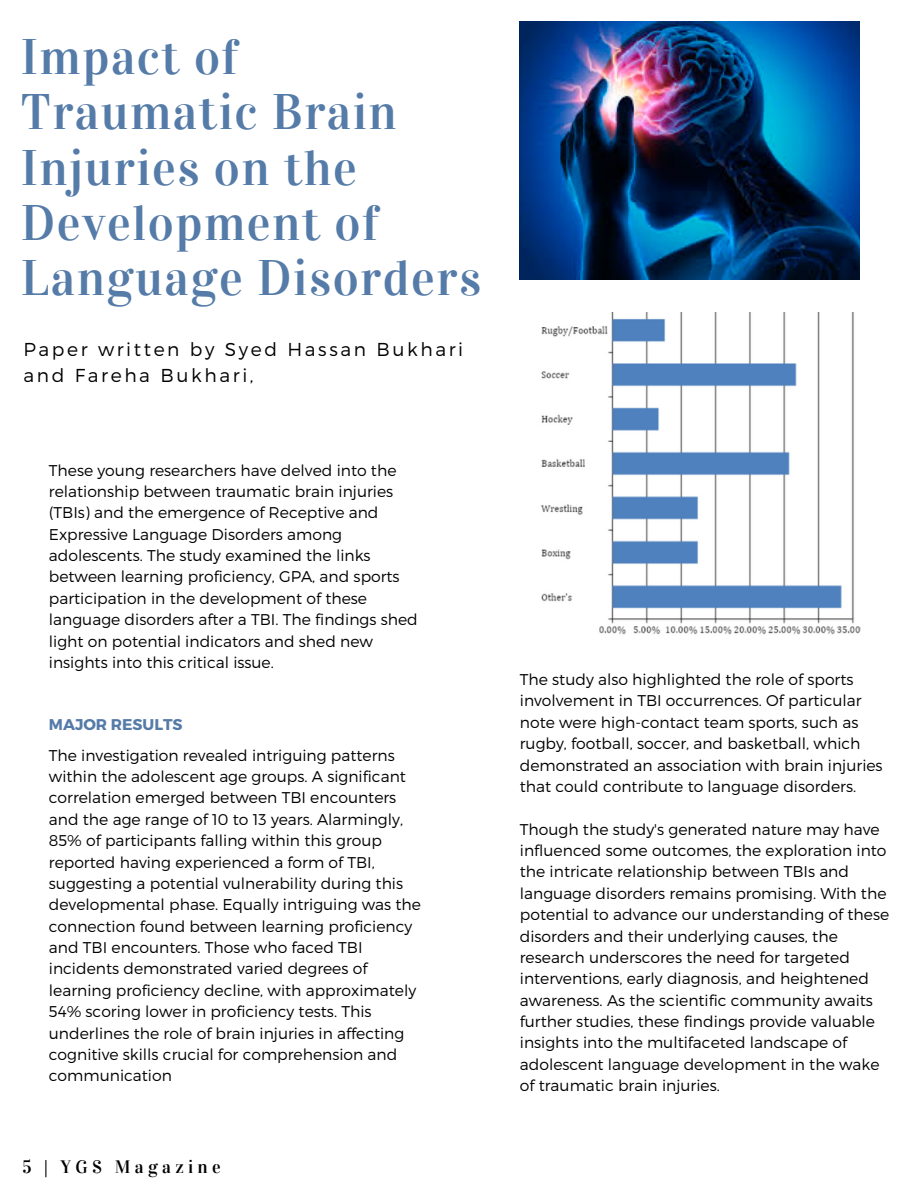
<style>
.page{position:relative;width:918px;height:1188px;background:#fff}
.page>*{position:absolute;margin:0;border:0;box-sizing:border-box;transform-origin:0 0}
.t1{font:49.8px/55.2px "Vidaloka";letter-spacing:.03em;color:#557ba8}
.t2{font:300 18.75px/25.8px "Montserrat";letter-spacing:.14em;color:#000}
.t3{font:18px "Vidaloka";letter-spacing:.24em;color:#000}
.t4{font:300 15.6px/21.3px "Montserrat";color:#000}
.t5{font:700 15.6px "Montserrat";color:#557ba8}
</style>
<div class="page">
<img style="left:541px;top:313px;width:319px;height:322px">
<img style="left:520px;top:21px;width:340px;height:258px">
<p class="t1" style="left:21px;top:30px;width:462px">Impact of<br>Traumatic Brain<br>Injuries on the<br>Development of<br>Language Disorders</p>
<p class="t2" style="left:23px;top:335px;width:441px">Paper written by Syed Hassan Bukhari and Fareha Bukhari,</p>
<p class="t4" style="left:49px;top:459px;width:370px">These young researchers have delved into the relationship between traumatic brain injuries (TBIs) and the emergence of Receptive and Expressive Language Disorders among adolescents. The study examined the links between learning proficiency, GPA, and sports participation in the development of these language disorders after a TBI. The findings shed light on potential indicators and shed new insights into this critical issue.</p>
<p class="t5" style="left:49px;top:714px;width:135px">MAJOR RESULTS</p>
<p class="t4" style="left:49px;top:744px;width:374px">The investigation revealed intriguing patterns within the adolescent age groups. A significant correlation emerged between TBI encounters and the age range of 10 to 13 years. Alarmingly, 85% of participants falling within this group reported having experienced a form of TBI, suggesting a potential vulnerability during this developmental phase. Equally intriguing was the connection found between learning proficiency and TBI encounters. Those who faced TBI incidents demonstrated varied degrees of learning proficiency decline, with approximately 54% scoring lower in proficiency tests. This underlines the role of brain injuries in affecting cognitive skills crucial for comprehension and communication</p>
<p class="t3" style="left:22px;top:1156px;width:200px">5 | YGS Magazine</p>
<p class="t4" style="left:520px;top:668px;width:364px">The study also highlighted the role of sports involvement in TBI occurrences. Of particular note were high-contact team sports, such as rugby, football, soccer, and basketball, which demonstrated an association with brain injuries that could contribute to language disorders.</p>
<p class="t4" style="left:520px;top:818px;width:371px">Though the study's generated nature may have influenced some outcomes, the exploration into the intricate relationship between TBIs and language disorders remains promising. With the potential to advance our understanding of these disorders and their underlying causes, the research underscores the need for targeted interventions, early diagnosis, and heightened awareness. As the scientific community awaits further studies, these findings provide valuable insights into the multifaceted landscape of adolescent language development in the wake of traumatic brain injuries.</p>
</div>
